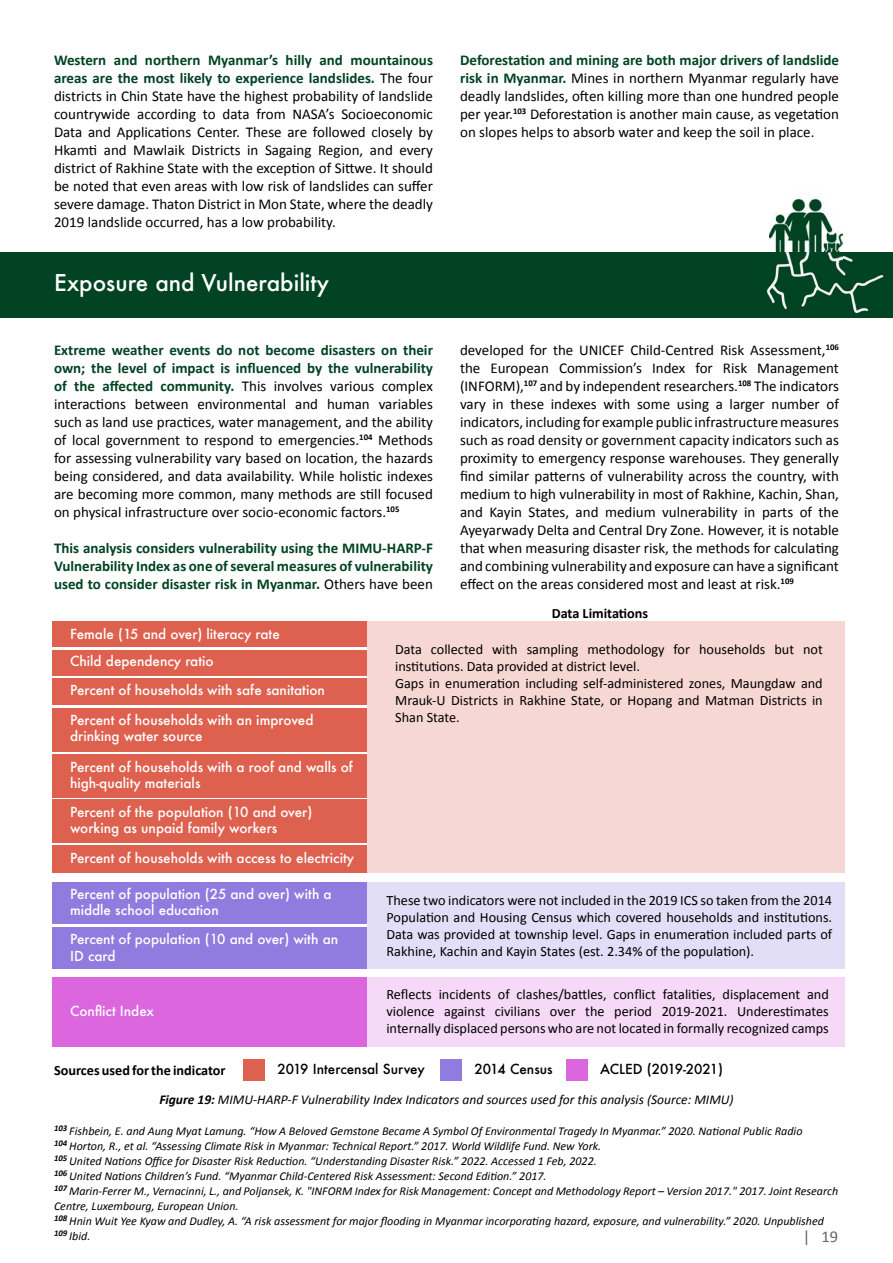
<style>
.page{position:relative;width:893px;height:1263px;background:#fff}
.page>*{position:absolute;margin:0;border:0;box-sizing:border-box;transform-origin:0 0}
.t1{font:500 22.5px "Futura";color:#fff}
.t2{font:15px/18px "Calibri";color:#000;text-align:justify}
.t3{font:700 15px/18px "Calibri";color:#014323;text-align:justify}
.t4{font:14.25px/17.1px "Calibri";color:#000;text-align:justify}
.t5{font:700 14.25px "Calibri";color:#000}
.t6{font:500 13.5px/16.2px "Futura";color:#fff}
.t7{font:italic 13.5px "Calibri";color:#000}
.t8{font:500 13.5px "Futura";color:#000}
.t9{font:italic 12px/15px "Calibri";color:#000}
.s1{font-weight:700;color:#014323}
.s2{font-weight:400;color:#000}
.s3{font-weight:700}
</style>
<div class="page">
<div style="left:0;top:252px;width:893px;height:66px;background:#014323"></div>
<img style="left:766px;top:256px;width:118px;height:58px">
<img style="left:769px;top:195px;width:73px;height:68px">
<div style="left:52px;top:621px;width:315px;height:26px;background:#de6150"></div>
<div style="left:52px;top:650px;width:315px;height:25px;background:#de6150"></div>
<div style="left:52px;top:678px;width:315px;height:27px;background:#de6150"></div>
<div style="left:52px;top:708px;width:315px;height:43px;background:#de6150"></div>
<div style="left:52px;top:846px;width:314px;height:27px;background:#de6150"></div>
<div style="left:52px;top:927px;width:315px;height:42px;background:#8f7cde"></div>
<div style="left:52px;top:977px;width:315px;height:69px;background:#dc66de"></div>
<div style="left:52px;top:754px;width:315px;height:43px;background:#de6150"></div>
<div style="left:52px;top:800px;width:315px;height:43px;background:#de6150"></div>
<div style="left:52px;top:882px;width:315px;height:41px;background:#8f7cde"></div>
<div style="left:367px;top:621px;width:478px;height:252px;background:#f7d7d3"></div>
<div style="left:367px;top:882px;width:478px;height:87px;background:#e3def7"></div>
<div style="left:367px;top:977px;width:478px;height:69px;background:#f6d8f7"></div>
<div style="left:243px;top:1059px;width:22px;height:22px;background:#de6150"></div>
<div style="left:441px;top:1059px;width:21px;height:22px;background:#8f7cde"></div>
<div style="left:566px;top:1059px;width:22px;height:22px;background:#dc66de"></div>
<p class="t2" style="left:54px;top:51px;width:380px"><span class="s1">Western and northern Myanmar’s hilly and mountainous areas are the most likely to experience landslides.</span> The four districts in Chin State have the highest probability of landslide countrywide according to data from NASA’s Socioeconomic Data and Applications Center. These are followed closely by Hkamti and Mawlaik Districts in Sagaing Region, and every district of Rakhine State with the exception of Sittwe. It should be noted that even areas with low risk of landslides can suffer severe damage. Thaton District in Mon State, where the deadly 2019 landslide occurred, has a low probability.</p>
<p class="t2" style="left:460px;top:51px;width:380px"><span class="s1">Deforestation and mining are both major drivers of landslide risk in Myanmar.</span> Mines in northern Myanmar regularly have deadly landslides, often killing more than one hundred people per year.<sup>103</sup> Deforestation is another main cause, as vegetation on slopes helps to absorb water and keep the soil in place.</p>
<h1 class="t1" style="left:54px;top:267px;width:276px">Exposure and Vulnerability</h1>
<p class="t2" style="left:54px;top:340px;width:380px"><span class="s1">Extreme weather events do not become disasters on their own; the level of impact is influenced by the vulnerability of the affected community.</span> This involves various complex interactions between environmental and human variables such as land use practices, water management, and the ability of local government to respond to emergencies.<sup>104</sup> Methods for assessing vulnerability vary based on location, the hazards being considered, and data availability. While holistic indexes are becoming more common, many methods are still focused on physical infrastructure over socio-economic factors.<sup>105</sup></p>
<p class="t3" style="left:54px;top:538px;width:380px">This analysis considers vulnerability using the MIMU-HARP-F Vulnerability Index as one of several measures of vulnerability used to consider disaster risk in Myanmar. <span class="s2">Others have been</span></p>
<p class="t2" style="left:460px;top:340px;width:380px">developed for the UNICEF Child-Centred Risk Assessment,<sup>106 </sup>the European Commission’s Index for Risk Management (INFORM),<sup>107</sup> and by independent researchers.<sup>108</sup> The indicators vary in these indexes with some using a larger number of indicators, including for example public infrastructure measures such as road density or government capacity indicators such as proximity to emergency response warehouses. They generally find similar patterns of vulnerability across the country, with medium to high vulnerability in most of Rakhine, Kachin, Shan, and Kayin States, and medium vulnerability in parts of the Ayeyarwady Delta and Central Dry Zone. However, it is notable that when measuring disaster risk, the methods for calculating and combining vulnerability and exposure can have a significant effect on the areas considered most and least at risk.<sup>109</sup></p>
<p class="t5" style="left:552px;top:604px;width:98px">Data Limitations</p>
<p class="t6" style="left:70px;top:620px;width:211px;line-height:27.2px">Female (15 and over) literacy rate<br>Child dependency ratio</p>
<p class="t6" style="left:70px;top:675px;width:256px;line-height:29.5px">Percent of households with safe sanitation<br>Percent of households with an improved</p>
<p class="t6" style="left:70px;top:728px;width:134px">drinking water source</p>
<p class="t6" style="left:70px;top:758px;width:284px">Percent of households with a roof and walls of high-quality materials</p>
<p class="t6" style="left:70px;top:804px;width:244px">Percent of the population (10 and over) working as unpaid family workers</p>
<p class="t6" style="left:70px;top:849px;width:286px">Percent of households with access to electricity</p>
<p class="t6" style="left:70px;top:886px;width:263px">Percent of population (25 and over) with a middle school education</p>
<p class="t6" style="left:70px;top:931px;width:270px">Percent of population (10 and over) with an<br>ID card</p>
<p class="t6" style="left:70px;top:1002px;width:86px">Conflict Index</p>
<p class="t4" style="left:395px;top:640px;width:429px;text-align:left">Data collected with sampling methodology for households but not institutions. Data provided at district level.<br>Gaps in enumeration including self-administered zones, Maungdaw and Mrauk-U Districts in Rakhine State, or Hopang and Matman Districts in Shan State.</p>
<p class="t4" style="left:386px;top:891px;width:447px">These two indicators were not included in the 2019 ICS so taken from the 2014<br>Population and Housing Census which covered households and institutions.<br>Data was provided at township level. Gaps in enumeration included parts of Rakhine, Kachin and Kayin States (est. 2.34% of the population).</p>
<p class="t4" style="left:386px;top:985px;width:444px">Reflects incidents of clashes/battles, conflict fatalities, displacement and violence against civilians over the period 2019-2021. Underestimates internally displaced persons who are not located in formally recognized camps</p>
<p class="t5" style="left:54px;top:1062px;width:173px">Sources used for the indicator</p>
<p class="t8" style="left:277px;top:1059px;width:149px">2019 Intercensal Survey</p>
<p class="t8" style="left:475px;top:1059px;width:80px">2014 Census</p>
<p class="t8" style="left:600px;top:1059px;width:124px">ACLED (2019-2021)</p>
<p class="t7" style="left:159px;top:1091px;width:576px"><span class="s3">Figure 19:</span> MIMU-HARP-F Vulnerability Index Indicators and sources used for this analysis (Source: MIMU)</p>
<p class="t9" style="left:54px;top:1122px;width:786px"><sup>103</sup> Fishbein, E. and Aung Myat Lamung. “How A Beloved Gemstone Became A Symbol Of Environmental Tragedy In Myanmar.” 2020. National Public Radio<br><sup>104</sup> Horton, R., et al. “Assessing Climate Risk in Myanmar: Technical Report.” 2017. World Wildlife Fund. New York.<br><sup>105</sup> United Nations Office for Disaster Risk Reduction. “Understanding Disaster Risk.” 2022. Accessed 1 Feb, 2022.<br><sup>106</sup> United Nations Children’s Fund. “Myanmar Child-Centered Risk Assessment: Second Edition.” 2017.<br><sup>107</sup> Marin-Ferrer M., Vernacinni, L., and Poljansek, K. "INFORM Index for Risk Management: Concept and Methodology Report – Version 2017." 2017. Joint Research Centre, Luxembourg, European Union.<br><sup>108</sup> Hnin Wuit Yee Kyaw and Dudley, A. “A risk assessment for major flooding in Myanmar incorporating hazard, exposure, and vulnerability.” 2020. Unpublished <sup>109</sup> Ibid.</p>
</div>
